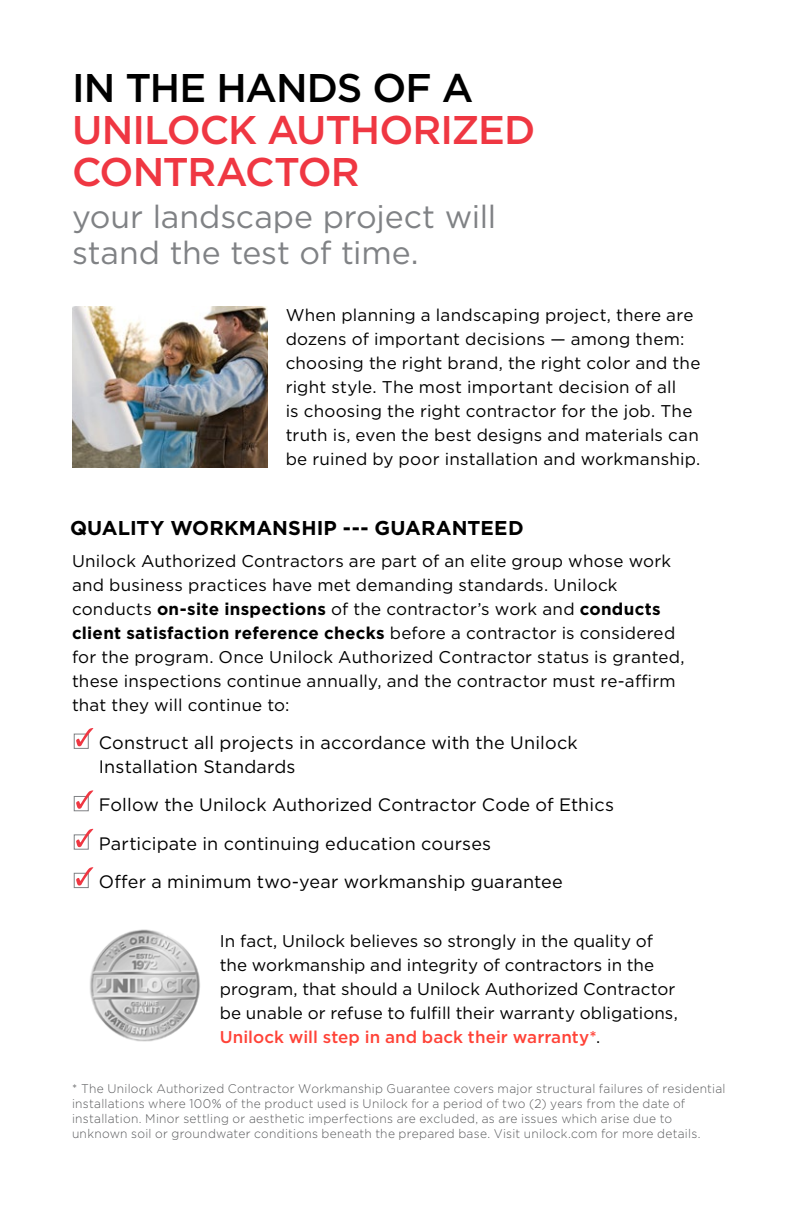
<style>
.page{position:relative;width:792px;height:1224px;background:#fff}
.page>*{position:absolute;margin:0;border:0;box-sizing:border-box;transform-origin:0 0}
.t1{font:500 40px/42px "Gotham";letter-spacing:-.03em;color:#ef3742}
.t2{font:500 40px "Gotham";letter-spacing:-.025em;color:#000}
.t3{font:32px/36px "Gotham";letter-spacing:-.005em;color:#808285}
.t4{font:700 20px "Gotham";letter-spacing:.01em;color:#000}
.t5{font:18px/38.4px "Gotham";letter-spacing:.01em;color:#000}
.t6{font:17px/24px "Gotham";letter-spacing:.01em;color:#000}
.t7{font:300 12.4px/15px "Gotham";letter-spacing:.025em;color:#58595b;scale:.96 1}
.s1{font-weight:700}
.s2{font-weight:500;color:#ff4338}
</style>
<div class="page">
<div style="left:74px;top:734px;width:15px;height:15px;border:1px solid #808285"></div>
<svg style="left:76px;top:728px;width:17px;height:18px"></svg>
<div style="left:74px;top:796px;width:15px;height:15px;border:1px solid #808285"></div>
<svg style="left:76px;top:790px;width:17px;height:19px"></svg>
<div style="left:74px;top:834px;width:15px;height:16px;border:1px solid #808285"></div>
<svg style="left:76px;top:829px;width:17px;height:18px"></svg>
<div style="left:74px;top:873px;width:15px;height:15px;border:1px solid #808285"></div>
<svg style="left:76px;top:867px;width:17px;height:19px"></svg>
<img style="left:90px;top:929px;width:110px;height:113px">
<img style="left:72px;top:307px;width:196px;height:161px">
<h1 class="t2" style="left:72px;top:62px;width:403px">IN THE HANDS OF A</h1>
<h1 class="t1" style="left:72px;top:108px;width:465px">UNILOCK AUTHORIZED<br>CONTRACTOR</h1>
<h2 class="t3" style="left:72px;top:198px;width:426px">your landscape project will stand the test of time.</h2>
<p class="t6" style="left:286px;top:302px;width:416px">When planning a landscaping project, there are dozens of important decisions — among them: choosing the right brand, the right color and the right style. The most important decision of all<br>is choosing the right contractor for the job. The truth is, even the best designs and materials can be ruined by poor installation and workmanship.</p>
<p class="t4" style="left:70px;top:514px;width:455px">QUALITY WORKMANSHIP --- GUARANTEED</p>
<p class="t6" style="left:72px;top:549px;width:614px">Unilock Authorized Contractors are part of an elite group whose work and business practices have met demanding standards. Unilock conducts <span class="s1">on-site inspections</span> of the contractor’s work and <span class="s1">conducts client satisfaction reference checks</span> before a contractor is considered for the program. Once Unilock Authorized Contractor status is granted, these inspections continue annually, and the contractor must re-affirm that they will continue to:</p>
<p class="t5" style="left:99px;top:730px;width:480px;line-height:24px">Construct all projects in accordance with the Unilock<br>Installation Standards</p>
<p class="t5" style="left:99px;top:785px;width:517px">Follow the Unilock Authorized Contractor Code of Ethics<br>Participate in continuing education courses<br>Offer a minimum two-year workmanship guarantee</p>
<p class="t6" style="left:220px;top:928px;width:460px">In fact, Unilock believes so strongly in the quality of the workmanship and integrity of contractors in the program, that should a Unilock Authorized Contractor be unable or refuse to fulfill their warranty obligations, <span class="s2">Unilock will step in and back their warranty*</span>.</p>
<p class="t7" style="left:72px;top:1081px;width:682px">* The Unilock Authorized Contractor Workmanship Guarantee covers major structural failures of residential installations where 100% of the product used is Unilock for a period of two (2) years from the date of installation. Minor settling or aesthetic imperfections are excluded, as are issues which arise due to unknown soil or groundwater conditions beneath the prepared base. Visit unilock.com for more details.</p>
</div>
